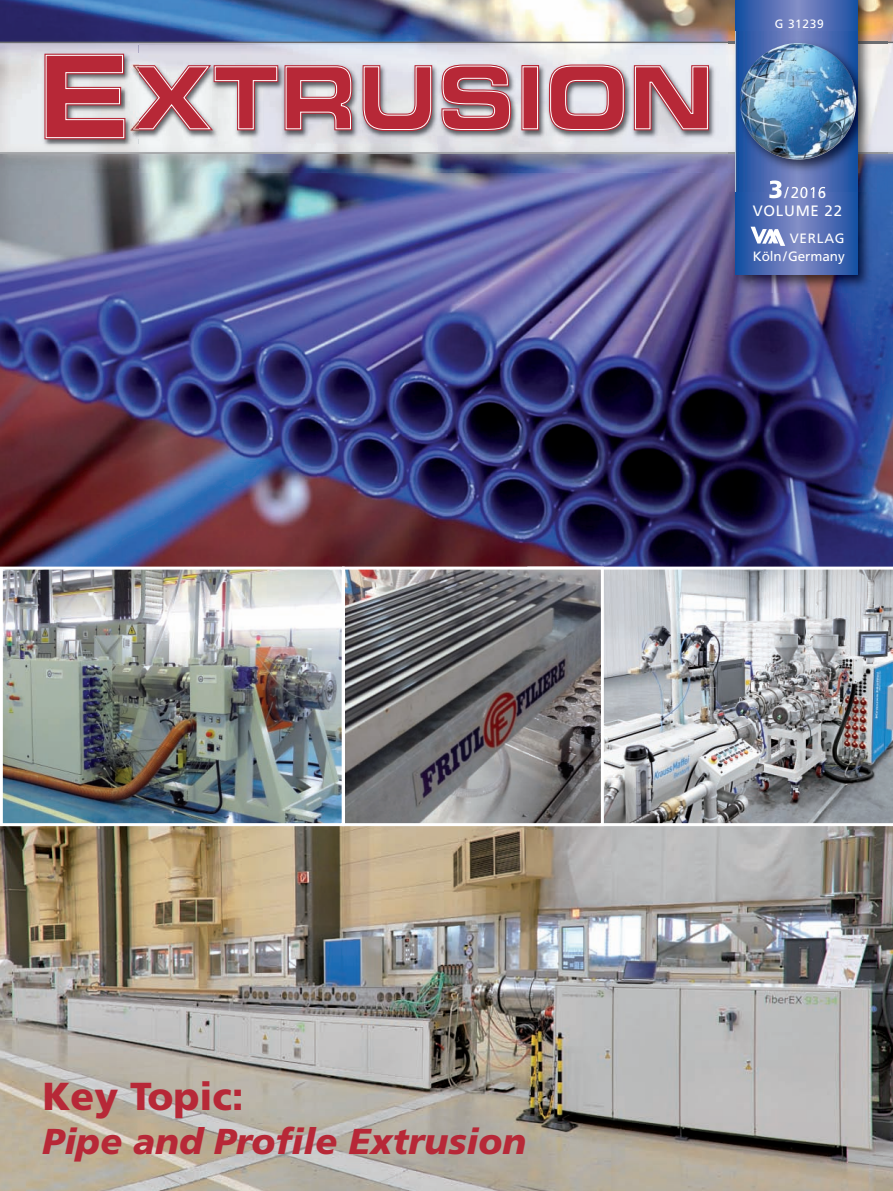
<style>
.page{position:relative;width:893px;height:1191px;background:#fff}
.page>*{position:absolute;margin:0;border:0;box-sizing:border-box;transform-origin:0 0}
.t1{font:900 39px "Frutiger";color:#b72837}
.t2{font:italic 900 36px "Frutiger";color:#b72837}
.t3{font:15px/18px "Frutiger";letter-spacing:.05em;color:#fff;text-align:center}
.t4{font:13.5px/18px "Frutiger";letter-spacing:-.005em;color:#fff;text-align:right}
.t5{font:12px "Frutiger";letter-spacing:.05em;color:#fff}
.s1{font-weight:900;font-size:24px}
</style>
<div class="page">
<img style="left:0;top:0;width:893px;height:1190px">
<p class="t5" style="left:775px;top:19px;width:50px">G 31239</p>
<p class="t3" style="left:752px;top:184px;width:91px"><span class="s1">3</span>/2016<br>VOLUME 22</p>
<p class="t4" style="left:753px;top:230px;width:93px">VERLAG<br>Köln/Germany</p>
<p class="t1" style="left:42px;top:1080px;width:203px">Key Topic:</p>
<p class="t2" style="left:42px;top:1127px;width:485px">Pipe and Profile Extrusion</p>
</div>
